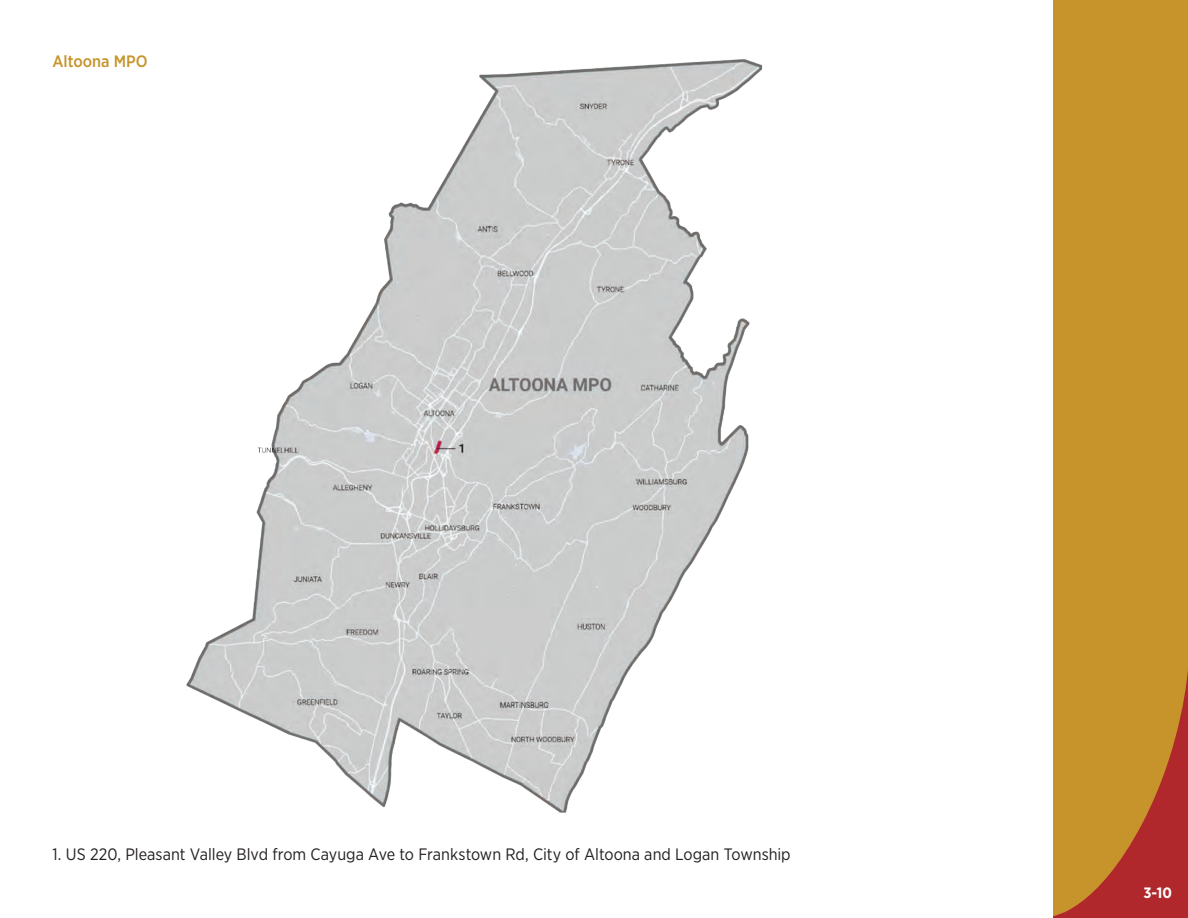
<style>
.page{position:relative;width:1188px;height:918px;background:#fff}
.page>*{position:absolute;margin:0;border:0;box-sizing:border-box;transform-origin:0 0}
.t1{font:16.5px "Gotham Narrow";color:#231f20}
.t2{font:500 16.5px "Gotham Narrow";color:#c7942b}
.t3{font:700 15px "Gotham Narrow";color:#fff}
</style>
<div class="page">
<div style="left:1053px;top:0;width:135px;height:918px;background:#c7942b"></div>
<svg style="left:1053px;top:670px;width:135px;height:248px"></svg>
<img style="left:186px;top:59px;width:576px;height:754px">
<p class="t2" style="left:52px;top:51px;width:97px">Altoona MPO</p>
<p class="t1" style="left:52px;top:844px;width:740px">1. US 220, Pleasant Valley Blvd from Cayuga Ave to Frankstown Rd, City of Altoona and Logan Township</p>
<p class="t3" style="left:1144px;top:883px;width:30px">3-10</p>
</div>
